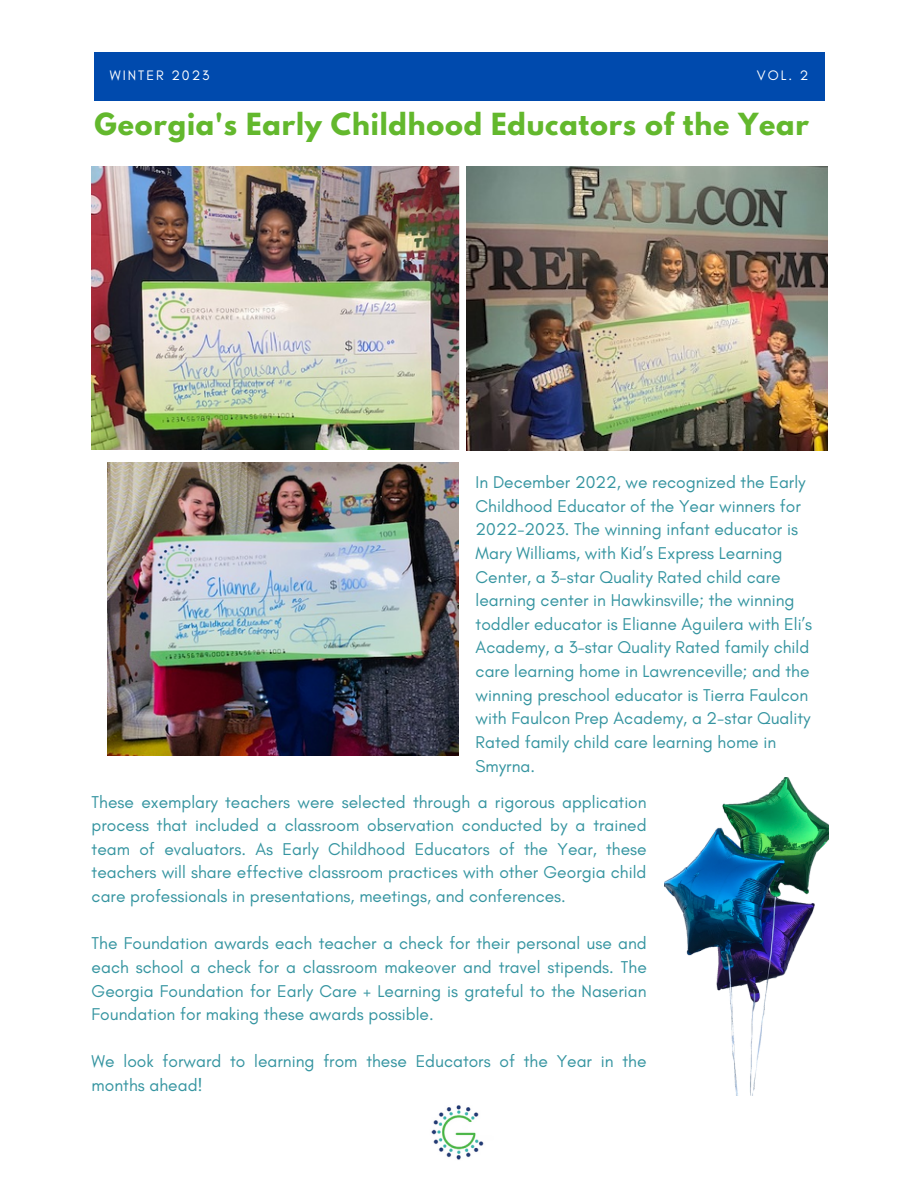
<style>
.page{position:relative;width:918px;height:1188px;background:#fff}
.page>*{position:absolute;margin:0;border:0;box-sizing:border-box;transform-origin:0 0}
.t1{font:700 27px "League Spartan";letter-spacing:.03em;color:#63b82d}
.t2{font:17.4px/23.7px "Glacial Indifference";color:#3494a0;text-align:justify}
.t3{font:13.95px "Glacial Indifference";letter-spacing:.14em;color:#fff}
</style>
<div class="page">
<div style="left:95px;top:53px;width:730px;height:47px;background:#004aad"></div>
<img style="left:431px;top:1105px;width:53px;height:55px">
<img style="left:467px;top:166px;width:361px;height:285px">
<img style="left:107px;top:462px;width:351px;height:294px">
<img style="left:92px;top:166px;width:368px;height:284px">
<img style="left:664px;top:777px;width:164px;height:319px">
<p class="t3" style="left:110px;top:67px;width:101px">WINTER 2023</p>
<p class="t3" style="left:757px;top:67px;width:53px">VOL. 2</p>
<h1 class="t1" style="left:95px;top:110px;width:716px">Georgia's Early Childhood Educators of the Year</h1>
<p class="t2" style="left:476px;top:470px;width:338px;text-align:left">In December 2022, we recognized the Early Childhood Educator of the Year winners for 2022-2023. The winning infant educator is Mary Williams, with Kid’s Express Learning Center, a 3-star Quality Rated child care learning center in Hawkinsville; the winning toddler educator is Elianne Aguilera with Eli’s Academy, a 3-star Quality Rated family child care learning home in Lawrenceville; and the winning preschool educator is Tierra Faulcon with Faulcon Prep Academy, a 2-star Quality Rated family child care learning home in Smyrna.</p>
<p class="t2" style="left:92px;top:790px;width:557px">These exemplary teachers were selected through a rigorous application process that included a classroom observation conducted by a trained team of evaluators. As Early Childhood Educators of the Year, these teachers will share effective classroom practices with other Georgia child care professionals in presentations, meetings, and conferences.</p>
<p class="t2" style="left:92px;top:931px;width:557px">The Foundation awards each teacher a check for their personal use and each school a check for a classroom makeover and travel stipends. The Georgia Foundation for Early Care + Learning is grateful to the Naserian Foundation for making these awards possible.</p>
<p class="t2" style="left:92px;top:1049px;width:556px">We look forward to learning from these Educators of the Year in the months ahead!</p>
</div>
